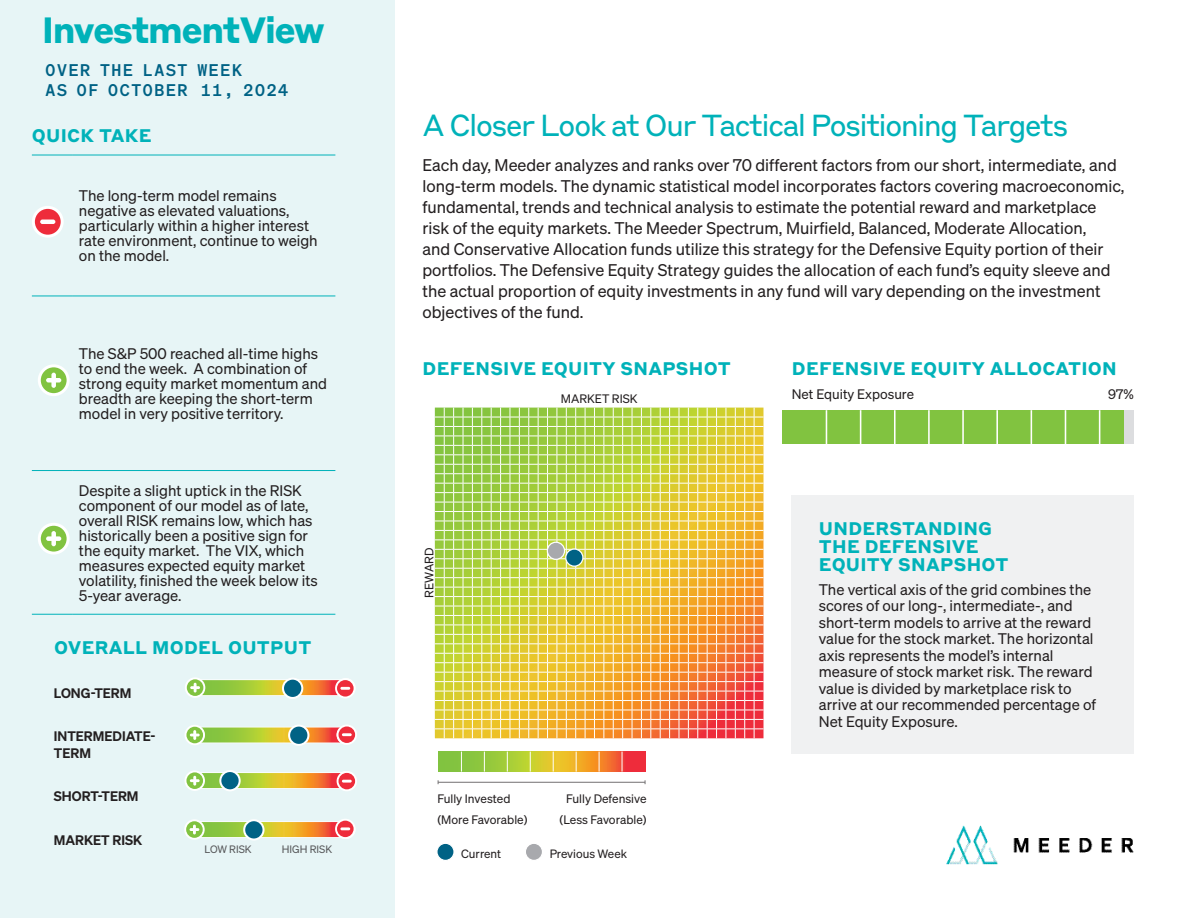
<style>
.page{position:relative;width:1188px;height:918px;background:#fff}
.page>*{position:absolute;margin:0;border:0;box-sizing:border-box;transform-origin:0 0}
._21_AC_Headline{font:700 36px "Styrene BLC";letter-spacing:-.04em;color:#00b2b9}
._21_Subhead_1{font:30px "Styrene BLC";letter-spacing:-.06em;color:#00b2b9}
._21_AC_Subhead_2{font:700 18px/18px "Styrene BLC";letter-spacing:.01em;color:#00b2b9}
._21_Large_Body{font:16.5px/21px "Sohne Buch";color:#231f20}
._21_AC_Title_Subhead{font:16.5px/19.8px "Sohne Mono Kraftig";letter-spacing:.1em;color:#006285}
._21_Body_Copy{font:15px/15px "Sohne Buch";color:#231f20}
._21_AC_Subhead_3{font:600 13.5px/16.5px "Sohne";color:#231f20}
._21_Body_Copy-2{font:13.5px "Sohne Buch";color:#231f20}
._21_Body_Copy-3{font:12px "Sohne Buch";color:#231f20}
._21_Body_Copy-4{font:11.85px "Sohne Buch";color:#231f20}
._21_Body_Copy-5{font:10.5px "Sohne Buch";color:#57585a}
</style>
<div class="page">
<svg style="left:434px;top:408px;width:330px;height:331px"></svg>
<div style="left:566px;top:549px;width:17px;height:17px;background:#006285;border-radius:50%"></div>
<div style="left:565px;top:548px;width:19px;height:19px;border:1px solid #fff;border-radius:50%"></div>
<div style="left:792px;top:410px;width:342px;height:34px;background:#dcdddf"></div>
<div style="left:0;top:0;width:395px;height:918px;background:#e7f5f6"></div>
<svg style="left:205px;top:727px;width:132px;height:1px"></svg>
<svg style="left:205px;top:728px;width:132px;height:15px"></svg>
<div style="left:198px;top:772px;width:143px;height:17px;background:#f7fbf9"></div>
<div style="left:198px;top:821px;width:143px;height:17px;background:#f7fbf9"></div>
<img style="left:946px;top:825px;width:188px;height:40px">
<div style="left:792px;top:495px;width:342px;height:259px;background:#f0f1f2"></div>
<hr style="left:32px;top:155px;width:41px;height:1px;background:#00b2b9">
<hr style="left:73px;top:155px;width:262px;height:1px;background:#00b2b9">
<hr style="left:32px;top:296px;width:41px;height:1px;background:#00b2b9">
<hr style="left:73px;top:296px;width:262px;height:1px;background:#00b2b9">
<hr style="left:32px;top:470px;width:41px;height:1px;background:#00b2b9">
<hr style="left:73px;top:470px;width:262px;height:1px;background:#00b2b9">
<hr style="left:32px;top:614px;width:41px;height:1px;background:#00b2b9">
<hr style="left:73px;top:614px;width:262px;height:1px;background:#00b2b9">
<div style="left:437px;top:843px;width:17px;height:17px;background:#006285;border-radius:50%"></div>
<div style="left:436px;top:843px;width:19px;height:18px;border:1px solid #fff;border-radius:50%"></div>
<div style="left:525px;top:843px;width:17px;height:17px;background:#a8a9ad;border-radius:50%"></div>
<div style="left:525px;top:843px;width:18px;height:18px;border:1px solid #fff;border-radius:50%"></div>
<hr style="left:438px;top:782px;width:207px;height:1px;background:#727071">
<svg style="left:439px;top:752px;width:206px;height:20px"></svg>
<div style="left:783px;top:410px;width:341px;height:34px;background:#81c340"></div>
<hr style="left:826px;top:410px;width:1px;height:34px;background:#fff">
<hr style="left:860px;top:410px;width:1px;height:34px;background:#fff">
<hr style="left:928px;top:410px;width:2px;height:34px;background:#fff">
<hr style="left:962px;top:410px;width:2px;height:34px;background:#fff">
<hr style="left:894px;top:410px;width:2px;height:34px;background:#fff">
<hr style="left:996px;top:410px;width:2px;height:34px;background:#fff">
<hr style="left:1031px;top:410px;width:1px;height:34px;background:#fff">
<hr style="left:1065px;top:410px;width:1px;height:34px;background:#fff">
<hr style="left:1099px;top:410px;width:1px;height:34px;background:#fff">
<svg style="left:205px;top:679px;width:130px;height:17px"></svg>
<svg style="left:205px;top:680px;width:130px;height:15px"></svg>
<svg style="left:185px;top:677px;width:20px;height:21px"></svg>
<svg style="left:335px;top:678px;width:21px;height:20px"></svg>
<div style="left:283px;top:679px;width:19px;height:19px;background:#006285;border-radius:50%"></div>
<div style="left:282px;top:678px;width:21px;height:21px;border:2px solid #fff;border-radius:50%"></div>
<svg style="left:185px;top:725px;width:20px;height:20px"></svg>
<svg style="left:205px;top:822px;width:130px;height:15px"></svg>
<svg style="left:184px;top:819px;width:21px;height:21px"></svg>
<svg style="left:335px;top:819px;width:21px;height:20px"></svg>
<svg style="left:337px;top:725px;width:20px;height:20px"></svg>
<svg style="left:205px;top:773px;width:132px;height:15px"></svg>
<svg style="left:185px;top:770px;width:20px;height:21px"></svg>
<svg style="left:337px;top:771px;width:20px;height:20px"></svg>
<svg style="left:38px;top:364px;width:32px;height:32px"></svg>
<hr style="left:46px;top:378px;width:15px;height:4px;background:#fff;border-radius:2px">
<div style="left:51px;top:373px;width:5px;height:15px;background:#fff;border-radius:2px"></div>
<div style="left:220px;top:771px;width:20px;height:19px;background:#006285;border-radius:50%"></div>
<div style="left:219px;top:770px;width:22px;height:21px;border:2px solid #fff;border-radius:50%"></div>
<div style="left:547px;top:542px;width:18px;height:17px;background:#a8a9ad;border-radius:50%"></div>
<div style="left:547px;top:542px;width:18px;height:18px;border:1px solid #fff;border-radius:50%"></div>
<div style="left:289px;top:726px;width:19px;height:19px;background:#006285;border-radius:50%"></div>
<div style="left:288px;top:725px;width:21px;height:21px;border:2px solid #fff;border-radius:50%"></div>
<svg style="left:244px;top:820px;width:20px;height:20px"></svg>
<div style="left:243px;top:819px;width:22px;height:22px;border:2px solid #fff;border-radius:50%"></div>
<svg style="left:32px;top:206px;width:32px;height:32px"></svg>
<hr style="left:40px;top:220px;width:15px;height:4px;background:#fff;border-radius:2px">
<svg style="left:38px;top:523px;width:32px;height:32px"></svg>
<div style="left:46px;top:536px;width:15px;height:5px;background:#fff;border-radius:2px"></div>
<div style="left:51px;top:531px;width:5px;height:15px;background:#fff;border-radius:2px"></div>
<h2 class="_21_AC_Headline" style="left:42px;top:-1px;width:284px">InvestmentView</h2>
<h1 class="_21_AC_Title_Subhead" style="left:46px;top:60px;width:244px">OVER THE LAST WEEK<br>AS OF OCTOBER 11, 2024</h1>
<p class="_21_AC_Subhead_2" style="left:32px;top:125px;width:121px">QUICK TAKE</p>
<p class="_21_Body_Copy" style="left:79px;top:188px;width:240px">The long-term model remains negative as elevated valuations, particularly within a higher interest rate environment, continue to weigh on the model.</p>
<p class="_21_Body_Copy" style="left:79px;top:346px;width:250px">The S&amp;P 500 reached all-time highs to end the week. A combination of strong equity market momentum and breadth are keeping the short-term model in very positive territory.</p>
<p class="_21_Body_Copy" style="left:79px;top:483px;width:240px">Despite a slight uptick in the RISK component of our model as of late, overall RISK remains low, which has historically been a positive sign for the equity market. The VIX, which measures expected equity market volatility, finished the week below its<br>5-year average.</p>
<p class="_21_AC_Subhead_2" style="left:54px;top:637px;width:259px">OVERALL MODEL OUTPUT</p>
<p class="_21_AC_Subhead_3" style="left:54px;top:684px;width:79px">LONG-TERM</p>
<p class="_21_AC_Subhead_3" style="left:54px;top:728px;width:103px">INTERMEDIATE-<br>TERM</p>
<p class="_21_AC_Subhead_3" style="left:54px;top:788px;width:86px">SHORT-TERM</p>
<p class="_21_AC_Subhead_3" style="left:54px;top:831px;width:90px">MARKET RISK</p>
<p class="_21_Body_Copy-5" style="left:205px;top:843px;width:49px">LOW RISK</p>
<p class="_21_Body_Copy-5" style="left:282px;top:843px;width:52px">HIGH RISK</p>
<p class="_21_Subhead_1" style="left:423px;top:100px;width:648px">A Closer Look at Our Tactical Positioning Targets</p>
<p class="_21_Large_Body" style="left:423px;top:154px;width:704px">Each day, Meeder analyzes and ranks over 70 different factors from our short, intermediate, and long-term models. The dynamic statistical model incorporates factors covering macroeconomic, fundamental, trends and technical analysis to estimate the potential reward and marketplace risk of the equity markets. The Meeder Spectrum, Muirfield, Balanced, Moderate Allocation,<br>and Conservative Allocation funds utilize this strategy for the Defensive Equity portion of their portfolios. The Defensive Equity Strategy guides the allocation of each fund’s equity sleeve and the actual proportion of equity investments in any fund will vary depending on the investment objectives of the fund.</p>
<p class="_21_AC_Subhead_2" style="left:423px;top:358px;width:310px">DEFENSIVE EQUITY SNAPSHOT</p>
<p class="_21_Body_Copy-3" style="left:422px;top:598px;width:51px;rotate:-90deg">REWARD</p>
<p class="_21_Body_Copy-3" style="left:561px;top:392px;width:78px">MARKET RISK</p>
<p class="_21_Body_Copy-3" style="left:437px;top:791px;width:75px">Fully Invested</p>
<p class="_21_Body_Copy-3" style="left:566px;top:791px;width:82px">Fully Defensive</p>
<p class="_21_Body_Copy-3" style="left:437px;top:813px;width:92px">(More Favorable)</p>
<p class="_21_Body_Copy-3" style="left:560px;top:813px;width:88px">(Less Favorable)</p>
<p class="_21_Body_Copy-4" style="left:461px;top:847px;width:41px">Current</p>
<p class="_21_Body_Copy-4" style="left:550px;top:847px;width:79px">Previous Week</p>
<p class="_21_AC_Subhead_2" style="left:792px;top:358px;width:326px">DEFENSIVE EQUITY ALLOCATION</p>
<p class="_21_Body_Copy-2" style="left:792px;top:387px;width:124px">Net Equity Exposure</p>
<p class="_21_Body_Copy-2" style="left:1108px;top:387px;width:27px">97%</p>
<p class="_21_AC_Subhead_2" style="left:819px;top:518px;width:191px">UNDERSTANDING<br>THE DEFENSIVE<br>EQUITY SNAPSHOT</p>
<p class="_21_Body_Copy" style="left:819px;top:581px;width:279px;line-height:16.5px">The vertical axis of the grid combines the scores of our long-, intermediate-, and short-term models to arrive at the reward value for the stock market. The horizontal axis represents the model’s internal measure of stock market risk. The reward value is divided by marketplace risk to arrive at our recommended percentage of Net Equity Exposure.</p>
</div>
